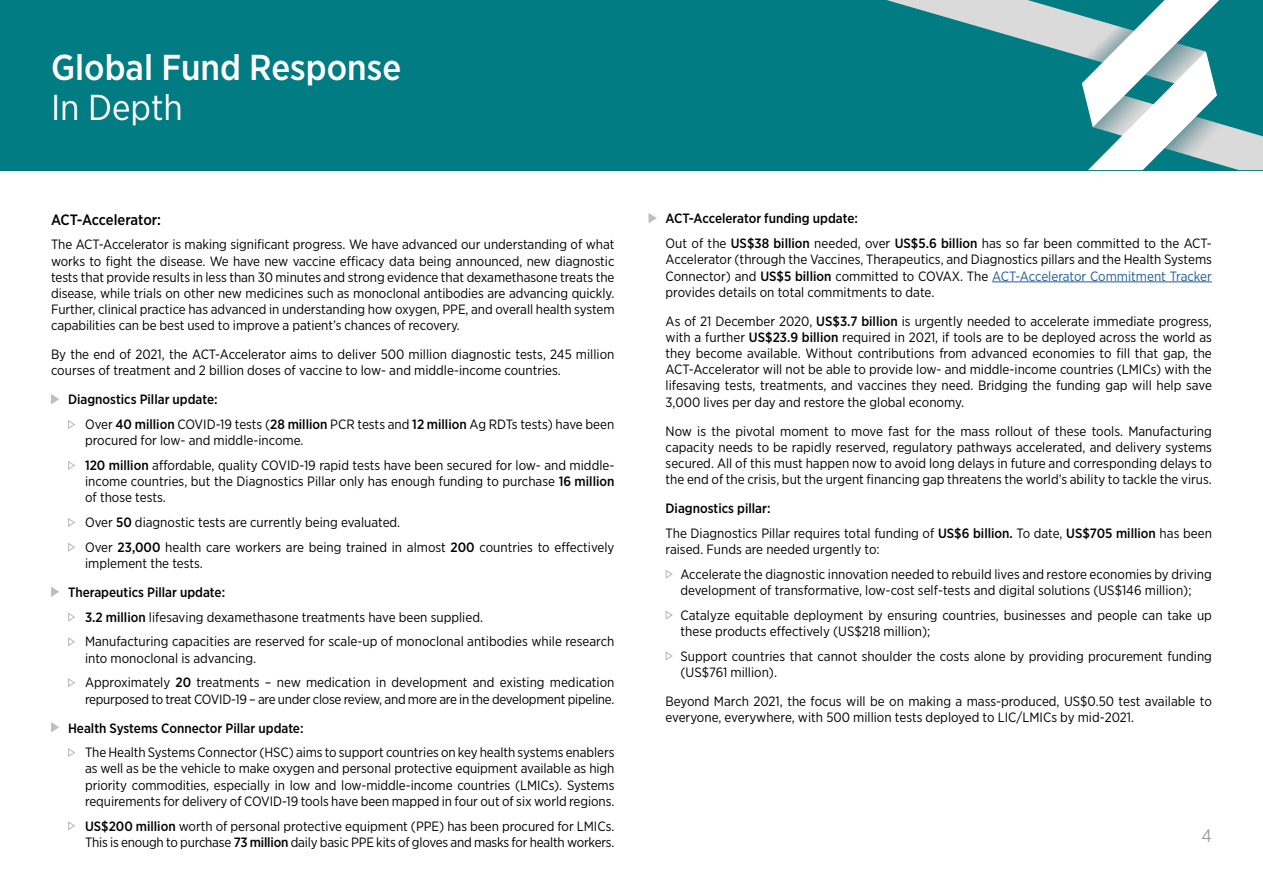
<style>
.page{position:relative;width:1263px;height:893px;background:#fff}
.page>*{position:absolute;margin:0;border:0;box-sizing:border-box;transform-origin:0 0}
.t1{font:500 36px "Gotham Narrow";color:#fff}
.t2{font:36px "Gotham Narrow";color:#fff}
.t3{font:18px "Gotham Narrow";color:#9d9fa2}
.t4{font:500 15px "Gotham Narrow";letter-spacing:-.01em;color:#000}
.t5{font:13.5px/16.2px "Gotham Narrow";color:#000}
.t6{font:500 13.5px/24.8px "Gotham Narrow";color:#000}
.t7{font:13.5px "Gotham Narrow";letter-spacing:-.02em;color:#000}
.s1{font-weight:400}
.s2{font-weight:500}
.s3{color:#215e9e}
</style>
<div class="page">
<svg style="left:51px;top:394px;width:8px;height:10px"></svg>
<svg style="left:68px;top:420px;width:7px;height:9px"></svg>
<svg style="left:68px;top:461px;width:7px;height:9px"></svg>
<svg style="left:68px;top:518px;width:7px;height:9px"></svg>
<svg style="left:68px;top:542px;width:7px;height:10px"></svg>
<svg style="left:51px;top:586px;width:8px;height:11px"></svg>
<svg style="left:68px;top:612px;width:7px;height:10px"></svg>
<svg style="left:68px;top:637px;width:7px;height:10px"></svg>
<svg style="left:68px;top:678px;width:7px;height:9px"></svg>
<svg style="left:51px;top:722px;width:8px;height:10px"></svg>
<svg style="left:68px;top:748px;width:7px;height:9px"></svg>
<svg style="left:68px;top:821px;width:7px;height:10px"></svg>
<hr style="left:992px;top:282px;width:220px;height:1px;background:#215e9e">
<svg style="left:648px;top:213px;width:9px;height:10px"></svg>
<svg style="left:665px;top:569px;width:8px;height:10px"></svg>
<svg style="left:665px;top:610px;width:8px;height:10px"></svg>
<svg style="left:665px;top:651px;width:8px;height:10px"></svg>
<div style="left:0;top:0;width:1263px;height:170px;background:#017c83"></div>
<svg style="left:887px;top:0;width:376px;height:170px"></svg>
<h1 class="t1" style="left:51px;top:44px;width:352px">Global Fund Response</h1>
<h1 class="t2" style="left:51px;top:85px;width:133px">In Depth</h1>
<p class="t4" style="left:51px;top:210px;width:112px">ACT-Accelerator:</p>
<p class="t5" style="left:51px;top:236px;width:565px;text-align:justify">The ACT-Accelerator is making significant progress. We have advanced our understanding of what works to fight the disease. We have new vaccine efficacy data being announced, new diagnostic tests that provide results in less than 30 minutes and strong evidence that dexamethasone treats the disease, while trials on other new medicines such as monoclonal antibodies are advancing quickly.<br>Further, clinical practice has advanced in understanding how oxygen, PPE, and overall health system capabilities can be best used to improve a patient’s chances of recovery.</p>
<p class="t5" style="left:51px;top:346px;width:565px">By the end of 2021, the ACT-Accelerator aims to deliver 500 million diagnostic tests, 245 million courses of treatment and 2 billion doses of vaccine to low- and middle-income countries.</p>
<p class="t6" style="left:85px;top:387px;width:531px;text-indent:-17px">Diagnostics Pillar update:<br><span class="s1">Over</span> 40 million <span class="s1">COVID-19 tests (</span>28 million <span class="s1">PCR tests and</span> 12 million <span class="s1">Ag RDTs tests) have been</span></p>
<p class="t5" style="left:85px;top:428px;width:531px;line-height:24.8px">procured for low- and middle-income.<br><span class="s2">120 million</span> affordable, quality COVID-19 rapid tests have been secured for low- and middle-</p>
<p class="t5" style="left:85px;top:473px;width:531px">income countries, but the Diagnostics Pillar only has enough funding to purchase <span class="s2">16 million </span>of those tests.</p>
<p class="t5" style="left:85px;top:510px;width:531px;line-height:24.8px">Over <span class="s2">50</span> diagnostic tests are currently being evaluated.<br>Over <span class="s2">23,000</span> health care workers are being trained in almost <span class="s2">200</span> countries to effectively</p>
<p class="t5" style="left:85px;top:555px;width:119px">implement the tests.</p>
<p class="t5" style="left:85px;top:580px;width:531px;line-height:24.8px;text-indent:-17px"><span class="s2">Therapeutics Pillar update:<br>3.2 million</span> lifesaving dexamethasone treatments have been supplied.<br>Manufacturing capacities are reserved for scale-up of monoclonal antibodies while research</p>
<p class="t5" style="left:85px;top:645px;width:531px;line-height:24.8px">into monoclonal is advancing.<br>Approximately <span class="s2">20</span> treatments – new medication in development and existing medication</p>
<p class="t7" style="left:85px;top:690px;width:531px">repurposed to treat COVID-19 – are under close review, and more are in the development pipeline.</p>
<p class="t6" style="left:68px;top:715px;width:237px">Health Systems Connector Pillar update:</p>
<p class="t5" style="left:85px;top:744px;width:531px;text-align:justify">The Health Systems Connector (HSC) aims to support countries on key health systems enablers as well as be the vehicle to make oxygen and personal protective equipment available as high priority commodities, especially in low and low-middle-income countries (LMICs). Systems requirements for delivery of COVID-19 tools have been mapped in four out of six world regions.</p>
<p class="t5" style="left:85px;top:817px;width:531px"><span class="s2">US$200 million</span> worth of personal protective equipment (PPE) has been procured for LMICs.<br>This is enough to purchase <span class="s2">73 million</span> daily basic PPE kits of gloves and masks for health workers.</p>
<p class="t6" style="left:665px;top:206px;width:548px">ACT-Accelerator funding update:<br><span class="s1">Out of the</span> US$38 billion <span class="s1">needed, over</span> US$5.6 billion <span class="s1">has so far been committed to the ACT-</span></p>
<p class="t5" style="left:665px;top:251px;width:548px;text-align:justify">Accelerator (through the Vaccines, Therapeutics, and Diagnostics pillars and the Health Systems Connector) and <span class="s2">US$5 billion</span> committed to COVAX. The <span class="s3">ACT-Accelerator Commitment Tracker </span>provides details on total commitments to date.</p>
<p class="t5" style="left:665px;top:313px;width:548px;text-align:justify">As of 21 December 2020, <span class="s2">US$3.7 billion</span> is urgently needed to accelerate immediate progress, with a further <span class="s2">US$23.9 billion</span> required in 2021, if tools are to be deployed across the world as they become available. Without contributions from advanced economies to fill that gap, the ACT-Accelerator will not be able to provide low- and middle-income countries (LMICs) with the lifesaving tests, treatments, and vaccines they need. Bridging the funding gap will help save 3,000 lives per day and restore the global economy.</p>
<p class="t5" style="left:665px;top:423px;width:548px;text-align:justify">Now is the pivotal moment to move fast for the mass rollout of these tools. Manufacturing capacity needs to be rapidly reserved, regulatory pathways accelerated, and delivery systems secured. All of this must happen now to avoid long delays in future and corresponding delays to the end of the crisis, but the urgent financing gap threatens the world’s ability to tackle the virus.</p>
<p class="t5" style="left:665px;top:496px;width:548px;line-height:24.8px"><span class="s2">Diagnostics pillar:<br></span>The Diagnostics Pillar requires total funding of <span class="s2">US$6 billion.</span> To date, <span class="s2">US$705 million</span> has been</p>
<p class="t5" style="left:680px;top:537px;width:533px;line-height:24.8px;text-indent:-15px">raised. Funds are needed urgently to:<br>Accelerate the diagnostic innovation needed to rebuild lives and restore economies by driving</p>
<p class="t5" style="left:680px;top:578px;width:533px;line-height:24.8px">development of transformative, low-cost self-tests and digital solutions (US$146 million);<br>Catalyze equitable deployment by ensuring countries, businesses and people can take up</p>
<p class="t5" style="left:680px;top:618px;width:533px;line-height:24.8px">these products effectively (US$218 million);<br>Support countries that cannot shoulder the costs alone by providing procurement funding</p>
<p class="t5" style="left:666px;top:657px;width:548px;line-height:29px;text-indent:15px">(US$761 million).<br>Beyond March 2021, the focus will be on making a mass-produced, US$0.50 test available to</p>
<p class="t5" style="left:666px;top:709px;width:470px">everyone, everywhere, with 500 million tests deployed to LIC/LMICs by mid-2021.</p>
<h2 class="t3" style="left:1201px;top:824px;width:12px">4</h2>
</div>
